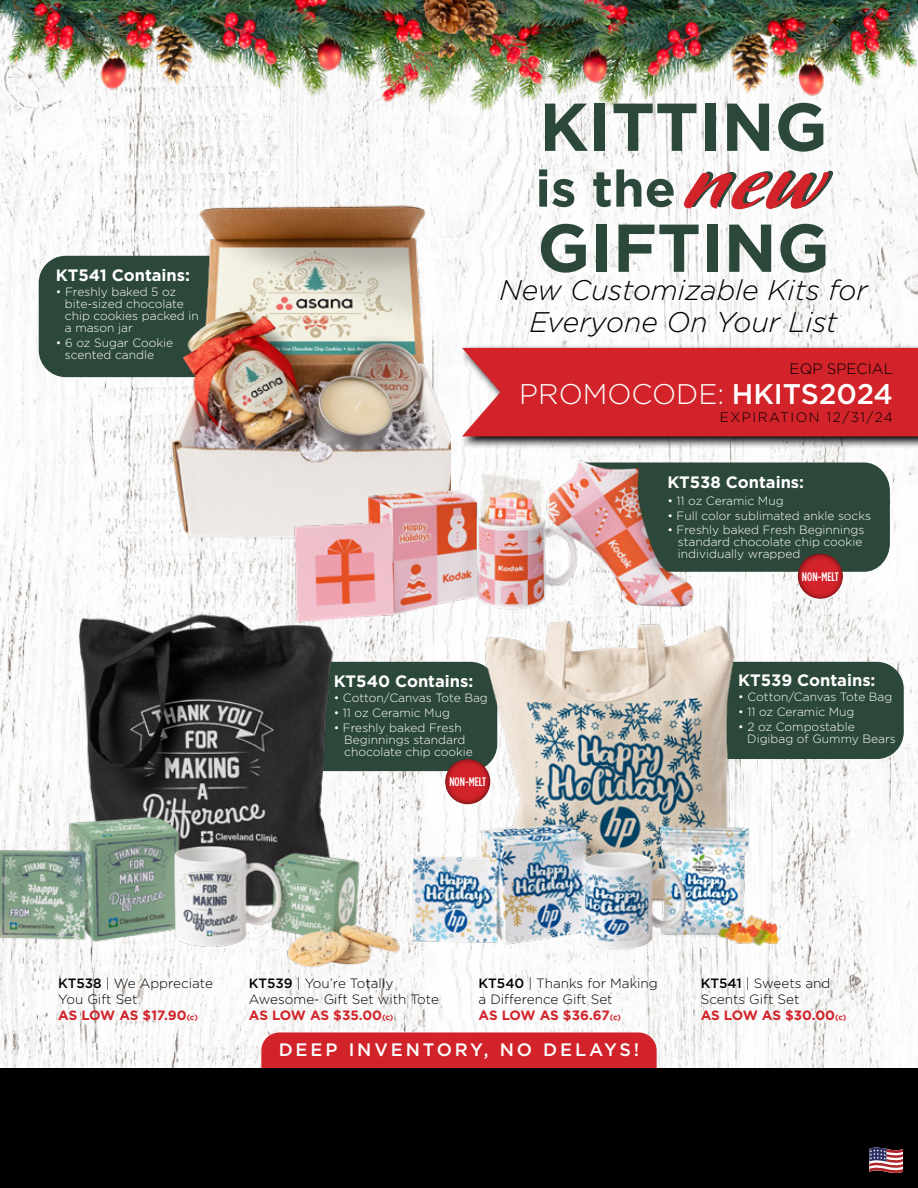
<style>
.page{position:relative;width:918px;height:1188px;background:#fff}
.page>*{position:absolute;margin:0;border:0;box-sizing:border-box;transform-origin:0 0}
.t1{font:900 94.5px "Pooper";color:#d2232a}
.t2{font:700 67.5px "Gotham";color:#2c483a}
.t3{font:700 51px "Gotham";color:#2c483a}
.t4{font:italic 300 28.35px/32.2px "Gotham";color:#000;text-align:center}
.t5{font:300 28.35px "Gotham";color:#fff}
.t6{font:500 18px "Gotham";letter-spacing:.16em;color:#fff}
.t7{font:700 16.5px "Gotham";color:#fff}
.t8{font:300 15px "Gotham";color:#000}
.t9{font:300 13.65px "Gotham";letter-spacing:.11em;color:#000}
.t10{font:300 13.5px/16.2px "Gotham";color:#000}
.t11{font:500 12.3px "Gotham Condensed";color:#fff}
.t12{font:300 12px/12px "Gotham";color:#fff}
.s1{font-weight:500}
.s2{font-weight:700;color:#d2232a}
.s3{font-weight:700;font-size:7.8px;color:#d2232a}
</style>
<div class="page">
<img style="left:0;top:134px;width:918px;height:935px">
<img style="left:0;top:0;width:918px;height:134px">
<div style="left:261px;top:1032px;width:396px;height:37px;background:#d2232a"></div>
<div style="left:0;top:1069px;width:918px;height:119px;background:#000"></div>
<svg style="left:869px;top:1147px;width:34px;height:26px"></svg>
<svg style="left:460px;top:344px;width:458px;height:106px"></svg>
<div style="left:462px;top:348px;width:456px;height:88px;background:#d2232a"></div>
<div style="left:804px;top:662px;width:100px;height:97px;background:#2c483a"></div>
<div style="left:716px;top:462px;width:174px;height:110px;background:#2c483a"></div>
<img style="left:403px;top:610px;width:401px;height:348px">
<img style="left:0;top:600px;width:403px;height:375px">
<div style="left:39px;top:256px;width:122px;height:121px;background:#2c483a"></div>
<img style="left:161px;top:183px;width:290px;height:376px">
<img style="left:273px;top:456px;width:443px;height:186px">
<div style="left:797px;top:553px;width:48px;height:48px;background:#000;opacity:.75"></div>
<div style="left:445px;top:758px;width:48px;height:48px;background:#000;opacity:.75"></div>
<h3 class="t7" style="left:56px;top:266px;width:136px">KT541 Contains:</h3>
<p class="t12" style="left:65px;top:286px;width:135px;text-indent:-9px">• Freshly baked 5 oz bite-sized chocolate chip cookies packed in a mason jar</p>
<p class="t12" style="left:65px;top:337px;width:110px;text-indent:-9px">• 6 oz Sugar Cookie scented candle</p>
<h2 class="t2" style="left:539px;top:88px;width:290px">KITTING</h2>
<h3 class="t3" style="left:535px;top:159px;width:142px">is the</h3>
<h2 class="t2" style="left:537px;top:209px;width:294px">GIFTING</h2>
<h1 class="t1" style="left:684px;top:132px;width:145px">new</h1>
<h3 class="t4" style="left:499px;top:274px;width:370px">New Customizable Kits for<br>Everyone On Your List</h3>
<p class="t8" style="left:790px;top:360px;width:105px">EQP SPECIAL</p>
<h3 class="t5" style="left:519px;top:378px;width:375px">PROMOCODE: <span class="s1">HKITS2024</span></h3>
<p class="t9" style="left:720px;top:410px;width:175px">EXPIRATION 12/31/24</p>
<h3 class="t7" style="left:667px;top:473px;width:138px">KT538 Contains:</h3>
<p class="t12" style="left:667px;top:495px;width:118px">• 11 oz Ceramic Mug</p>
<p class="t12" style="left:667px;top:509px;width:205px">• Full color sublimated ankle socks</p>
<p class="t12" style="left:678px;top:524px;width:188px;text-indent:-10px">• Freshly baked Fresh Beginnings standard chocolate chip cookie individually wrapped</p>
<p class="t11" style="left:802px;top:569px;width:38px">NON-MELT</p>
<h3 class="t7" style="left:334px;top:672px;width:141px">KT540 Contains:</h3>
<p class="t12" style="left:334px;top:692px;width:156px">• Cotton/Canvas Tote Bag</p>
<p class="t12" style="left:334px;top:707px;width:118px">• 11 oz Ceramic Mug</p>
<p class="t12" style="left:344px;top:722px;width:130px;text-indent:-10px">• Freshly baked Fresh<br>Beginnings standard chocolate chip cookie</p>
<p class="t11" style="left:449px;top:775px;width:38px">NON-MELT</p>
<h3 class="t7" style="left:738px;top:671px;width:139px">KT539 Contains:</h3>
<p class="t12" style="left:738px;top:691px;width:156px">• Cotton/Canvas Tote Bag</p>
<p class="t12" style="left:738px;top:706px;width:118px">• 11 oz Ceramic Mug</p>
<p class="t12" style="left:747px;top:721px;width:150px;text-indent:-9px">• 2 oz Compostable<br>Digibag of Gummy Bears</p>
<p class="t10" style="left:58px;top:975px;width:156px"><span class="s1">KT538</span> | We Appreciate<br>You Gift Set<br><span class="s2">AS LOW AS $17.90</span><span class="s3">(c)</span></p>
<p class="t10" style="left:249px;top:975px;width:192px"><span class="s1">KT539</span> | You’re Totally<br>Awesome- Gift Set with Tote<br><span class="s2">AS LOW AS $35.00</span><span class="s3">(c)</span></p>
<p class="t10" style="left:479px;top:975px;width:181px"><span class="s1">KT540</span> | Thanks for Making a Difference Gift Set<br><span class="s2">AS LOW AS $36.67</span><span class="s3">(c)</span></p>
<p class="t10" style="left:701px;top:975px;width:147px"><span class="s1">KT541</span> | Sweets and<br>Scents Gift Set<br><span class="s2">AS LOW AS $30.00</span><span class="s3">(c)</span></p>
<h3 class="t6" style="left:279px;top:1040px;width:362px">DEEP INVENTORY, NO DELAYS!</h3>
</div>
